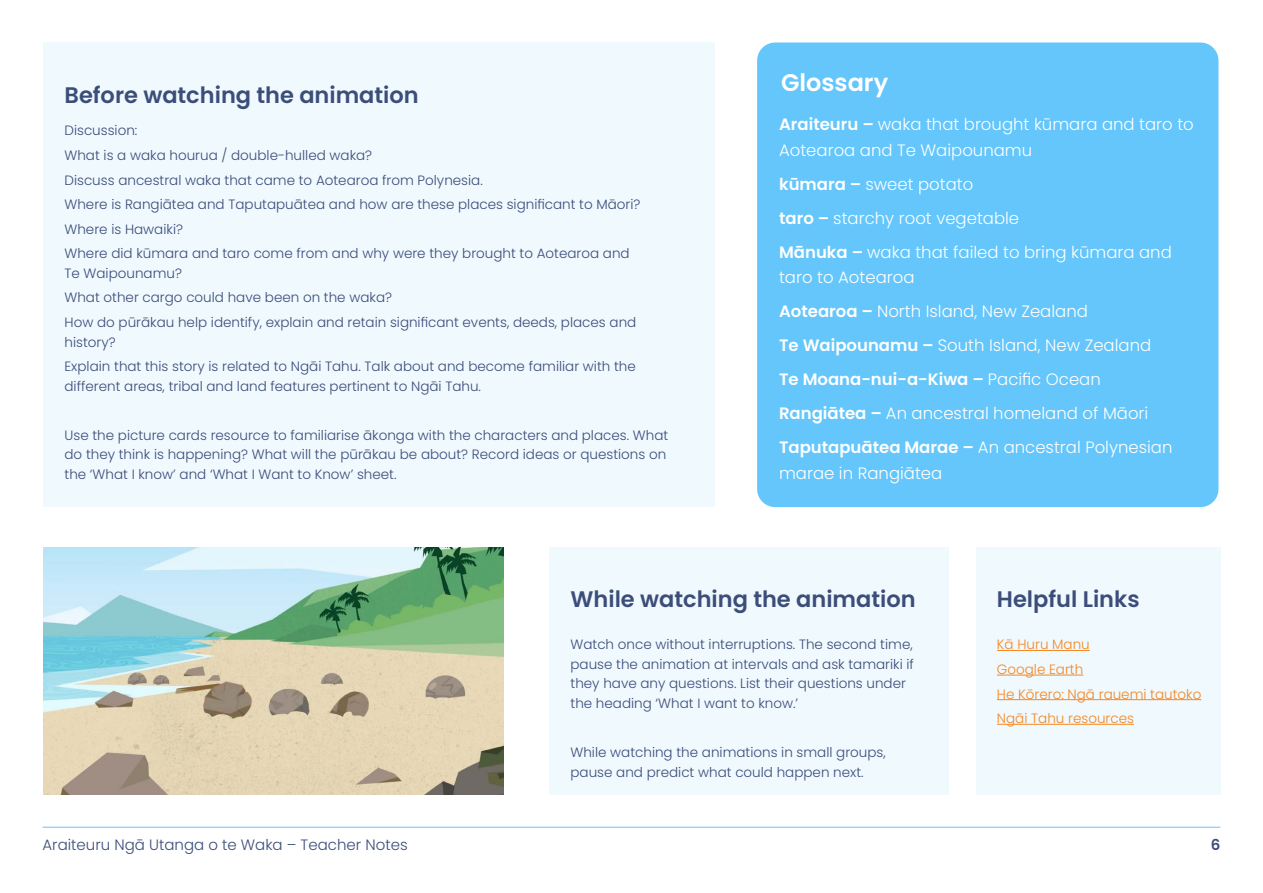
<style>
.page{position:relative;width:1263px;height:893px;background:#fff}
.page>*{position:absolute;margin:0;border:0;box-sizing:border-box;transform-origin:0 0}
.t1{font:600 24px "Poppins";color:#fff}
.t2{font:600 22.5px "Poppins";color:#3c4d7a}
.t3{font:300 16.5px/34px "Poppins";color:#fff}
.t4{font:300 15px "Poppins";color:#3c4d7a}
.t5{font:600 15px "Poppins";color:#3c4d7a}
.t6{font:300 13.5px/24.6px "Poppins";color:#3c4d7a}
.t7{font:300 13.5px/24.6px "Poppins";color:#f58721}
.s1{font-weight:600}
</style>
<div class="page">
<hr style="left:43px;top:827px;width:1177px;height:1px;background:#64c6fb">
<div style="left:43px;top:43px;width:671px;height:464px;background:#eff9fe"></div>
<div style="left:549px;top:547px;width:400px;height:248px;background:#eff9fe"></div>
<div style="left:976px;top:547px;width:244px;height:248px;background:#eff9fe"></div>
<hr style="left:997px;top:650px;width:93px;height:1px;background:#f58721">
<hr style="left:997px;top:675px;width:86px;height:1px;background:#f58721">
<hr style="left:997px;top:699px;width:204px;height:1px;background:#f58721">
<hr style="left:997px;top:724px;width:137px;height:1px;background:#f58721">
<div style="left:757px;top:43px;width:461px;height:464px;background:#64c6fb;border-radius:18px"></div>
<img style="left:43px;top:547px;width:460px;height:247px">
<h2 class="t2" style="left:65px;top:83px;width:356px">Before watching the animation</h2>
<p class="t6" style="left:65px;top:118px;width:577px">Discussion:<br>What is a waka hourua / double-hulled waka?<br>Discuss ancestral waka that came to Aotearoa from Polynesia.<br>Where is Rangiātea and Taputapuātea and how are these places significant to Māori?<br>Where is Hawaiki?<br>Where did kūmara and taro come from and why were they brought to Aotearoa and</p>
<p class="t6" style="left:65px;top:261px;width:573px">Te Waipounamu?<br>What other cargo could have been on the waka?<br>How do pūrākau help identify, explain and retain significant events, deeds, places and</p>
<p class="t6" style="left:65px;top:330px;width:573px">history?<br>Explain that this story is related to Ngāi Tahu. Talk about and become familiar with the</p>
<p class="t6" style="left:65px;top:374px;width:418px">different areas, tribal and land features pertinent to Ngāi Tahu.</p>
<p class="t6" style="left:65px;top:425px;width:605px;line-height:19.5px">Use the picture cards resource to familiarise ākonga with the characters and places. What do they think is happening? What will the pūrākau be about? Record ideas or questions on the ‘What I know’ and ‘What I Want to Know’ sheet.</p>
<h1 class="t1" style="left:781px;top:68px;width:109px">Glossary</h1>
<p class="t3" style="left:779px;top:112px;width:416px;line-height:25.5px"><span class="s1">Araiteuru –</span> waka that brought kūmara and taro to<br>Aotearoa and Te Waipounamu</p>
<p class="t3" style="left:779px;top:167px;width:394px"><span class="s1">kūmara –</span> sweet potato<br><span class="s1">taro –</span> starchy root vegetable<br><span class="s1">Mānuka –</span> waka that failed to bring kūmara and</p>
<p class="t3" style="left:779px;top:260px;width:395px">taro to Aotearoa<br><span class="s1">Aotearoa –</span> North Island, New Zealand<br><span class="s1">Te Waipounamu –</span> South Island, New Zealand <span class="s1">Te Moana-nui-a-Kiwa –</span> Pacific Ocean <span class="s1">Rangiātea –</span> An ancestral homeland of Māori <span class="s1">Taputapuātea Marae –</span> An ancestral Polynesian</p>
<p class="t3" style="left:779px;top:456px;width:165px">marae in Rangiātea</p>
<h2 class="t2" style="left:570px;top:586px;width:347px">While watching the animation</h2>
<h2 class="t2" style="left:997px;top:586px;width:144px">Helpful Links</h2>
<p class="t7" style="left:997px;top:632px;width:206px">Kā Huru Manu<br>Google Earth<br>He Kōrero: Ngā rauemi tautoko<br>Ngāi Tahu resources</p>
<p class="t6" style="left:570px;top:635px;width:345px;line-height:19.5px">Watch once without interruptions. The second time, pause the animation at intervals and ask tamariki if they have any questions. List their questions under the heading ‘What I want to know.’</p>
<p class="t6" style="left:570px;top:743px;width:317px;line-height:19.5px">While watching the animations in small groups, pause and predict what could happen next.</p>
<p class="t4" style="left:43px;top:836px;width:367px">Araiteuru Ngā Utanga o te Waka – Teacher Notes</p>
<p class="t5" style="left:1211px;top:836px;width:11px">6</p>
</div>
